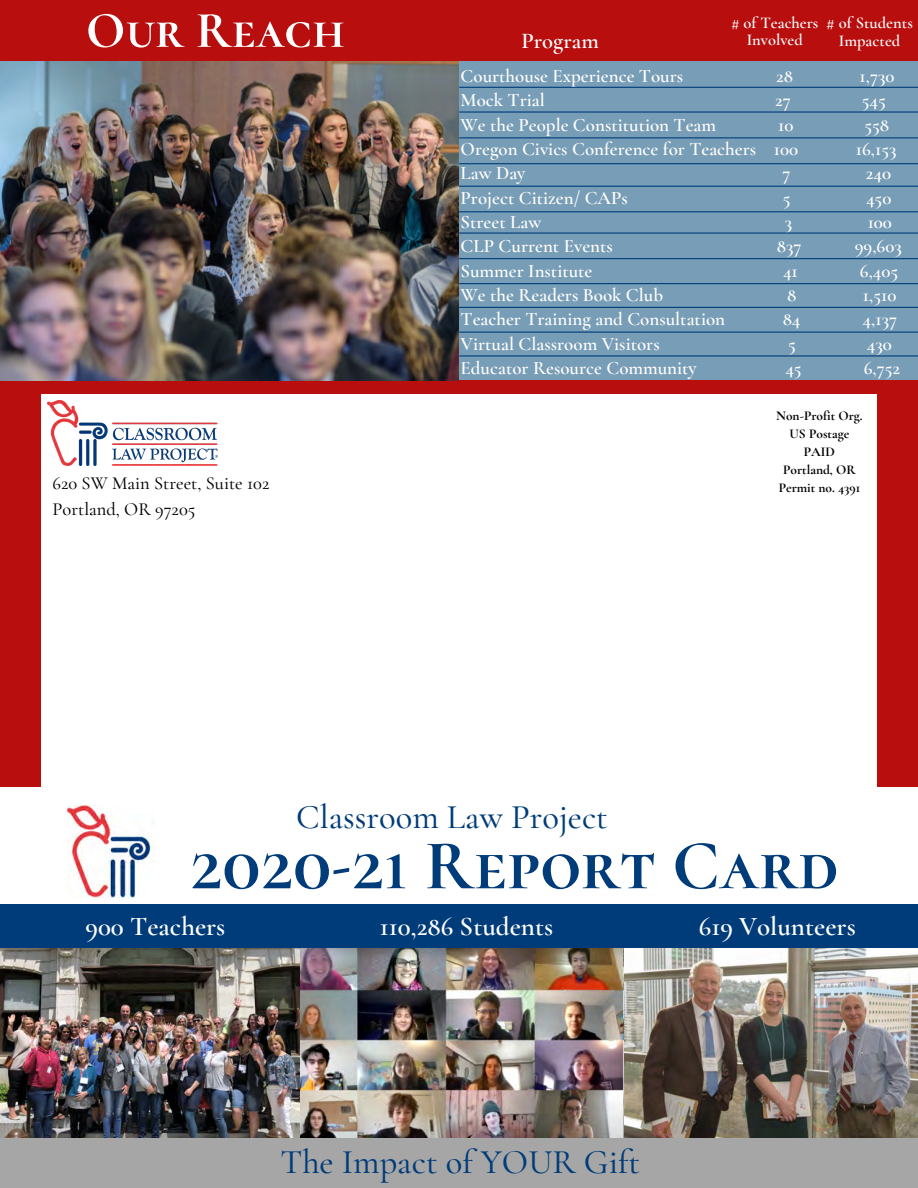
<style>
.page{position:relative;width:918px;height:1188px;background:#fff}
.page>*{position:absolute;margin:0;border:0;box-sizing:border-box;transform-origin:0 0}
.t1{font:700 71.1px "Cormorant SC";color:#003c79}
.t2{font:700 51.9px "Cormorant SC";color:#fff}
.t3{font:500 34.5px "Cormorant Garamond";color:#003c79}
.t4{font:600 27px "Cormorant Garamond";color:#fff}
.t5{font:600 22.65px "Cormorant Garamond";color:#fff}
.t6{font:600 18.9px "Cormorant Garamond";color:#fff}
.t7{font:500 18.45px "Cormorant Garamond";color:#000}
.t8{font:600 16.5px/18px "Cormorant Garamond";color:#fff;text-align:center}
.t9{font:700 13.5px "Cormorant Garamond";color:#000}
</style>
<div class="page">
<div style="left:0;top:0;width:918px;height:393px;background:#b80e0e"></div>
<div style="left:877px;top:393px;width:41px;height:394px;background:#b80e0e"></div>
<div style="left:0;top:904px;width:918px;height:284px;background:#003c79"></div>
<div style="left:0;top:393px;width:40px;height:394px;background:#b80e0e"></div>
<img style="left:47px;top:400px;width:170px;height:65px">
<img style="left:0;top:62px;width:459px;height:318px">
<div style="left:459px;top:62px;width:459px;height:318px;background:#789db6"></div>
<hr style="left:460px;top:87px;width:458px;height:1px;background:#003c79">
<hr style="left:460px;top:111px;width:458px;height:2px;background:#003c79">
<hr style="left:460px;top:137px;width:458px;height:1px;background:#003c79">
<hr style="left:460px;top:163px;width:458px;height:1px;background:#003c79">
<hr style="left:460px;top:186px;width:458px;height:1px;background:#003c79">
<hr style="left:460px;top:211px;width:458px;height:1px;background:#003c79">
<hr style="left:460px;top:233px;width:458px;height:1px;background:#003c79">
<hr style="left:460px;top:258px;width:458px;height:1px;background:#003c79">
<hr style="left:460px;top:283px;width:458px;height:1px;background:#003c79">
<hr style="left:460px;top:307px;width:458px;height:1px;background:#003c79">
<hr style="left:460px;top:332px;width:458px;height:1px;background:#003c79">
<hr style="left:460px;top:355px;width:458px;height:2px;background:#003c79">
<img style="left:67px;top:806px;width:88px;height:91px">
<div style="left:0;top:1137px;width:918px;height:51px;background:#a6a6a6"></div>
<img style="left:309px;top:949px;width:609px;height:189px">
<img style="left:0;top:949px;width:309px;height:189px">
<p class="t2" style="left:86px;top:-1px;width:261px">Our Reach</p>
<p class="t8" style="left:826px;top:13px;width:88px"># of Students<br>Impacted</p>
<p class="t8" style="left:731px;top:13px;width:89px"># of Teachers</p>
<p class="t5" style="left:521px;top:27px;width:79px">Program</p>
<p class="t8" style="left:747px;top:31px;width:58px">Involved</p>
<p class="t7" style="left:53px;top:472px;width:218px">620 SW Main Street, Suite 102</p>
<p class="t7" style="left:53px;top:497px;width:144px">Portland, OR 97205</p>
<p class="t6" style="left:461px;top:65px;width:224px">Courthouse Experience Tours</p>
<p class="t6" style="left:776px;top:65px;width:18px">28</p>
<p class="t6" style="left:860px;top:65px;width:37px">1,730</p>
<p class="t6" style="left:461px;top:89px;width:86px">Mock Trial</p>
<p class="t6" style="left:775px;top:89px;width:17px">27</p>
<p class="t6" style="left:862px;top:89px;width:26px">545</p>
<p class="t6" style="left:461px;top:113px;width:257px">We the People Constitution Team</p>
<p class="t6" style="left:778px;top:113px;width:17px">10</p>
<p class="t6" style="left:864px;top:113px;width:26px">558</p>
<p class="t6" style="left:461px;top:138px;width:339px">Oregon Civics Conference for Teachers 100</p>
<p class="t6" style="left:856px;top:138px;width:42px">16,153</p>
<p class="t6" style="left:461px;top:162px;width:66px">Law Day</p>
<p class="t6" style="left:782px;top:162px;width:10px">7</p>
<p class="t6" style="left:866px;top:162px;width:27px">240</p>
<p class="t6" style="left:461px;top:186px;width:169px">Project Citizen/ CAPs</p>
<p class="t6" style="left:783px;top:186px;width:9px">5</p>
<p class="t6" style="left:866px;top:186px;width:27px">450</p>
<p class="t6" style="left:461px;top:211px;width:82px">Street Law</p>
<p class="t6" style="left:785px;top:211px;width:9px">3</p>
<p class="t6" style="left:868px;top:211px;width:26px">100</p>
<p class="t6" style="left:461px;top:235px;width:154px">CLP Current Events</p>
<p class="t6" style="left:777px;top:235px;width:26px">837</p>
<p class="t6" style="left:855px;top:235px;width:49px">99,603</p>
<p class="t6" style="left:461px;top:259px;width:133px">Summer Institute</p>
<p class="t6" style="left:783px;top:259px;width:16px">41</p>
<p class="t6" style="left:860px;top:259px;width:40px">6,405</p>
<p class="t6" style="left:461px;top:283px;width:204px">We the Readers Book Club</p>
<p class="t6" style="left:787px;top:283px;width:11px">8</p>
<p class="t6" style="left:863px;top:283px;width:35px">1,510</p>
<p class="t6" style="left:461px;top:308px;width:266px">Teacher Training and Consultation</p>
<p class="t6" style="left:783px;top:308px;width:19px">84</p>
<p class="t6" style="left:863px;top:308px;width:36px">4,137</p>
<p class="t6" style="left:461px;top:332px;width:201px">Virtual Classroom Visitors</p>
<p class="t6" style="left:788px;top:332px;width:9px">5</p>
<p class="t6" style="left:867px;top:332px;width:27px">430</p>
<p class="t6" style="left:461px;top:356px;width:238px">Educator Resource Community</p>
<p class="t6" style="left:785px;top:356px;width:18px">45</p>
<p class="t6" style="left:864px;top:356px;width:38px">6,752</p>
<p class="t9" style="left:776px;top:408px;width:88px">Non-Profit Org.</p>
<p class="t9" style="left:789px;top:426px;width:61px">US Postage</p>
<p class="t9" style="left:804px;top:444px;width:33px">PAID</p>
<p class="t9" style="left:783px;top:462px;width:74px">Portland, OR</p>
<p class="t9" style="left:779px;top:480px;width:83px">Permit no. 4391</p>
<p class="t3" style="left:296px;top:796px;width:313px">Classroom Law Project</p>
<p class="t1" style="left:190px;top:823px;width:650px">2020-21 Report Card</p>
<p class="t4" style="left:86px;top:910px;width:141px">900 Teachers</p>
<p class="t4" style="left:380px;top:910px;width:175px">110,286 Students</p>
<p class="t4" style="left:699px;top:910px;width:158px">619 Volunteers</p>
<p class="t3" style="left:280px;top:1141px;width:361px">The Impact of YOUR Gift</p>
</div>
